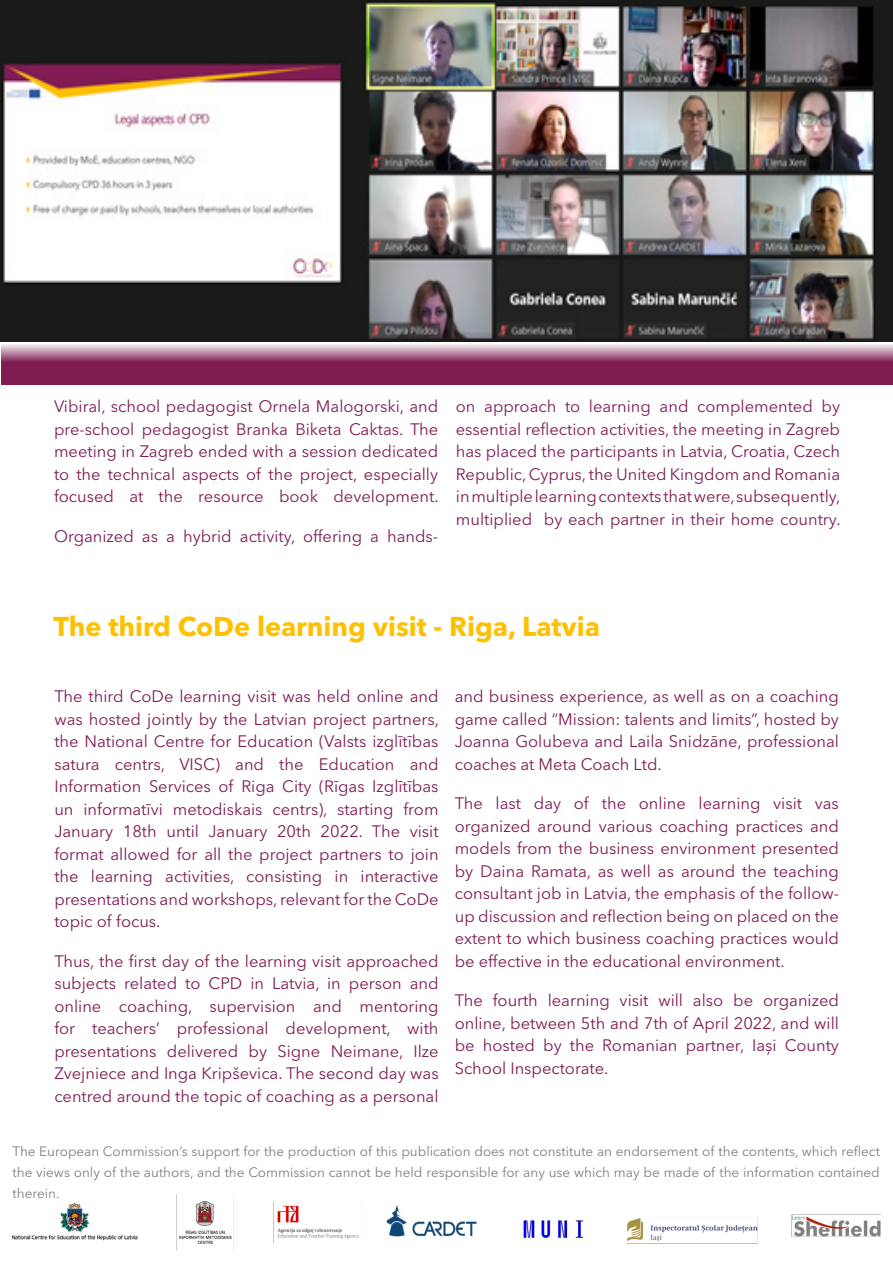
<style>
.page{position:relative;width:893px;height:1263px;background:#fff}
.page>*{position:absolute;margin:0;border:0;box-sizing:border-box;transform-origin:0 0}
.t1{font:700 27px "Avenir Next LT Pro";color:#ffc000}
.t2{font:16.5px/22.5px "Avenir Next LT Pro";color:#7f1d53;text-align:justify}
.t3{font:13.5px/21px "Avenir Next LT Pro";color:#808080;text-align:justify}
</style>
<div class="page">
<img style="left:13px;top:1195px;width:867px;height:55px">
<svg style="left:1px;top:344px;width:891px;height:40px;background:#9a4d77"></svg>
<img style="left:1px;top:0;width:892px;height:341px">
<p class="t2" style="left:54px;top:395px;width:386px">Vibiral, school pedagogist Ornela Malogorski, and pre-school pedagogist Branka Biketa Caktas. The meeting in Zagreb ended with a session dedicated to the technical aspects of the project, especially focused at the resource book development.</p>
<p class="t2" style="left:54px;top:525px;width:386px">Organized as a hybrid activity, offering a hands-</p>
<p class="t2" style="left:456px;top:395px;width:386px">on approach to learning and complemented by essential reflection activities, the meeting in Zagreb has placed the participants in Latvia, Croatia, Czech Republic, Cyprus, the United Kingdom and Romania in multiple learning contexts that were, subsequently, multiplied by each partner in their home country.</p>
<p class="t1" style="left:54px;top:610px;width:548px">The third CoDe learning visit - Riga, Latvia</p>
<p class="t2" style="left:54px;top:685px;width:386px">The third CoDe learning visit was held online and was hosted jointly by the Latvian project partners, the National Centre for Education (Valsts izglītības satura centrs, VISC) and the Education and Information Services of Riga City (Rīgas Izglītības un informatīvi metodiskais centrs), starting from January 18th until January 20th 2022. The visit format allowed for all the project partners to join the learning activities, consisting in interactive presentations and workshops, relevant for the CoDe topic of focus.</p>
<p class="t2" style="left:54px;top:950px;width:386px">Thus, the first day of the learning visit approached subjects related to CPD in Latvia, in person and online coaching, supervision and mentoring for teachers’ professional development, with presentations delivered by Signe Neimane, Ilze Zvejniece and Inga Kripševica. The second day was centred around the topic of coaching as a personal</p>
<p class="t2" style="left:455px;top:685px;width:386px">and business experience, as well as on a coaching game called “Mission: talents and limits”, hosted by Joanna Golubeva and Laila Snidzāne, professional coaches at Meta Coach Ltd.</p>
<p class="t2" style="left:455px;top:792px;width:386px">The last day of the online learning visit vas organized around various coaching practices and models from the business environment presented by Daina Ramata, as well as around the teaching consultant job in Latvia, the emphasis of the follow&shy;up discussion and reflection being on placed on the extent to which business coaching practices would be effective in the educational environment.</p>
<p class="t2" style="left:455px;top:989px;width:386px">The fourth learning visit will also be organized online, between 5th and 7th of April 2022, and will be hosted by the Romanian partner, Iași County School Inspectorate.</p>
<p class="t3" style="left:13px;top:1140px;width:869px">The European Commission’s support for the production of this publication does not constitute an endorsement of the contents, which reflect the views only of the authors, and the Commission cannot be held responsible for any use which may be made of the information contained therein.</p>
</div>
